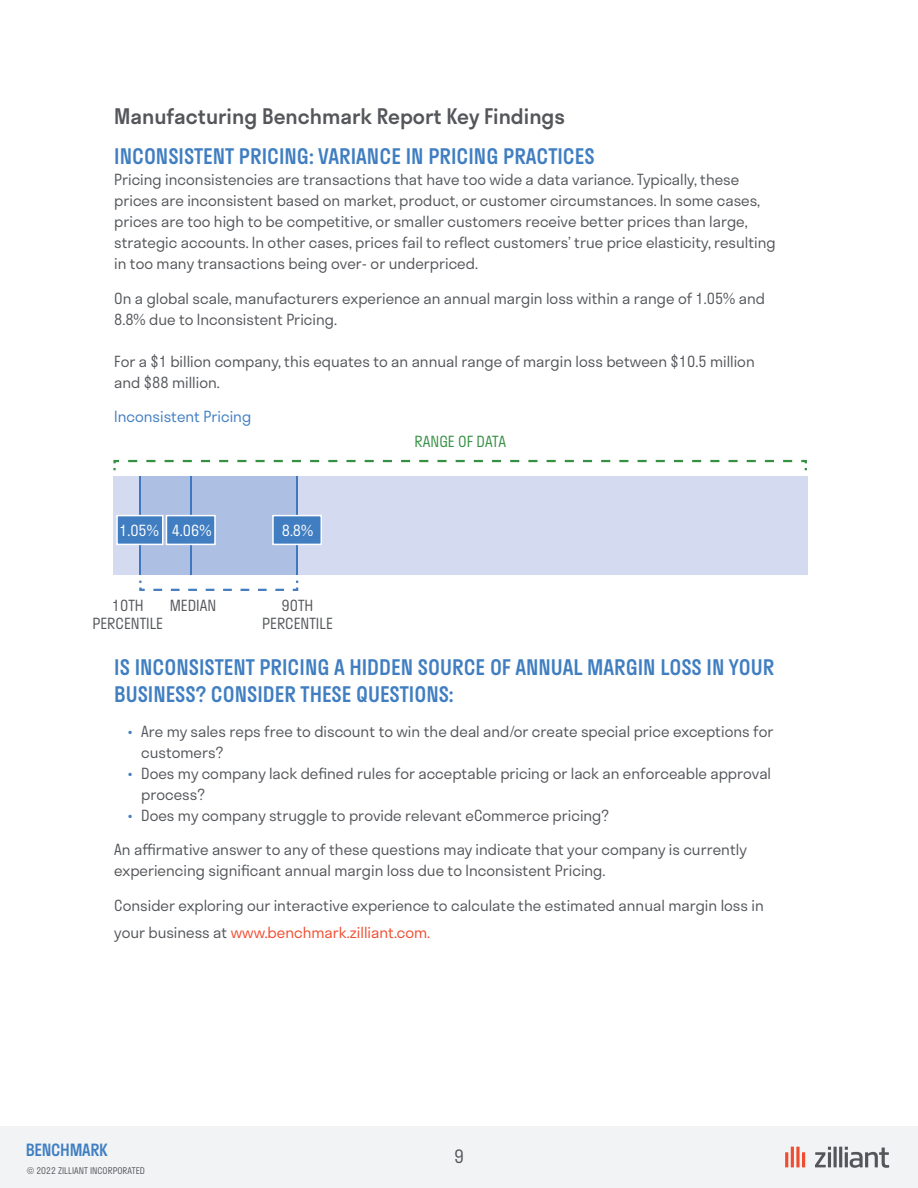
<style>
.page{position:relative;width:918px;height:1188px;background:#fff}
.page>*{position:absolute;margin:0;border:0;box-sizing:border-box;transform-origin:0 0}
.t1{font:500 21px/27px "Stratos";color:#407ec1}
.t2{font:500 21px "Stratos";color:#54565a}
.t3{font:300 18px "Stratos";color:#54565a}
.t4{font:500 16.5px "Stratos";letter-spacing:-.02em;color:#407ec1}
.t5{font:300 15px/21px "Stratos";color:#54565a}
.t6{font:300 15px "Stratos";color:#407ec1}
.t7{font:300 15px "Stratos";color:#fff}
.t8{font:300 15px "Stratos";color:#369044}
.t9{font:300 9px "Stratos";color:#54565a}
.s1{color:#407ec1}
.s2{color:#f04c2f}
</style>
<div class="page">
<div style="left:113px;top:476px;width:695px;height:99px;background:#d4dbf0"></div>
<div style="left:140px;top:476px;width:156px;height:99px;background:#adbfe3"></div>
<hr style="left:296px;top:476px;width:2px;height:99px;background:#4078bf">
<hr style="left:191px;top:476px;width:1px;height:99px;background:#4078bf">
<hr style="left:140px;top:476px;width:1px;height:99px;background:#4078bf">
<svg style="left:113px;top:459px;width:694px;height:12px"></svg>
<svg style="left:139px;top:580px;width:160px;height:11px"></svg>
<div style="left:272px;top:515px;width:50px;height:30px;background:#407ec1;border:2px solid #fff"></div>
<div style="left:166px;top:515px;width:50px;height:30px;background:#407ec1;border:2px solid #fff"></div>
<div style="left:116px;top:515px;width:48px;height:30px;background:#407ec1;border:2px solid #fff"></div>
<div style="left:0;top:1126px;width:918px;height:62px;background:#f1f3f4"></div>
<hr style="left:834px;top:1147px;width:3px;height:20px;background:#54565a">
<hr style="left:839px;top:1147px;width:3px;height:20px;background:#54565a">
<hr style="left:791px;top:1147px;width:3px;height:20px;background:#f04c2f">
<svg style="left:796px;top:1147px;width:4px;height:20px"></svg>
<hr style="left:802px;top:1152px;width:3px;height:15px;background:#f04c2f">
<hr style="left:785px;top:1152px;width:3px;height:15px;background:#f04c2f">
<svg style="left:845px;top:1147px;width:44px;height:21px"></svg>
<svg style="left:815px;top:1147px;width:16px;height:20px"></svg>
<h1 class="t2" style="left:114px;top:99px;width:452px">Manufacturing Benchmark Report Key Findings</h1>
<h1 class="t1" style="left:114px;top:142px;width:482px">INCONSISTENT PRICING: VARIANCE IN PRICING PRACTICES</h1>
<p class="t5" style="left:114px;top:169px;width:663px">Pricing inconsistencies are transactions that have too wide a data variance. Typically, these prices are inconsistent based on market, product, or customer circumstances. In some cases, prices are too high to be competitive, or smaller customers receive better prices than large, strategic accounts. In other cases, prices fail to reflect customers’ true price elasticity, resulting in too many transactions being over- or underpriced.</p>
<p class="t5" style="left:114px;top:287px;width:652px">On a global scale, manufacturers experience an annual margin loss within a range of 1.05% and<br>8.8% due to Inconsistent Pricing.</p>
<p class="t5" style="left:114px;top:350px;width:642px">For a $1 billion company, this equates to an annual range of margin loss between $10.5 million and $88 million.</p>
<p class="t6" style="left:114px;top:404px;width:139px">Inconsistent Pricing</p>
<p class="t7" style="left:119px;top:518px;width:94px">1.05% 4.06%</p>
<p class="t7" style="left:282px;top:518px;width:33px">8.8%</p>
<p class="t5" style="left:93px;top:596px;width:72px;line-height:18px;text-align:center">10TH<br>PERCENTILE</p>
<p class="t5" style="left:170px;top:594px;width:48px">MEDIAN</p>
<p class="t5" style="left:262px;top:596px;width:72px;line-height:18px;text-align:center">90TH<br>PERCENTILE</p>
<p class="t8" style="left:415px;top:430px;width:93px">RANGE OF DATA</p>
<h1 class="t1" style="left:114px;top:654px;width:662px">IS INCONSISTENT PRICING A HIDDEN SOURCE OF ANNUAL MARGIN LOSS IN YOUR<br>BUSINESS? CONSIDER THESE QUESTIONS:</h1>
<p class="t5" style="left:141px;top:720px;width:634px;text-indent:-14px"><span class="s1">•</span> Are my sales reps free to discount to win the deal and/or create special price exceptions for customers?</p>
<p class="t5" style="left:141px;top:762px;width:631px;text-indent:-14px"><span class="s1">•</span> Does my company lack defined rules for acceptable pricing or lack an enforceable approval process?</p>
<p class="t5" style="left:128px;top:804px;width:483px"><span class="s1">•</span> Does my company struggle to provide relevant eCommerce pricing?</p>
<p class="t5" style="left:114px;top:839px;width:634px">An affirmative answer to any of these questions may indicate that your company is currently experiencing significant annual margin loss due to Inconsistent Pricing.</p>
<p class="t5" style="left:114px;top:891px;width:651px;line-height:27px">Consider exploring our interactive experience to calculate the estimated annual margin loss in your business at <span class="s2">www.benchmark.zilliant.com.</span></p>
<p class="t4" style="left:26px;top:1137px;width:83px">BENCHMARK</p>
<p class="t9" style="left:27px;top:1163px;width:120px">© 2022 ZILLIANT INCORPORATED</p>
<p class="t3" style="left:454px;top:1142px;width:11px">9</p>
</div>
